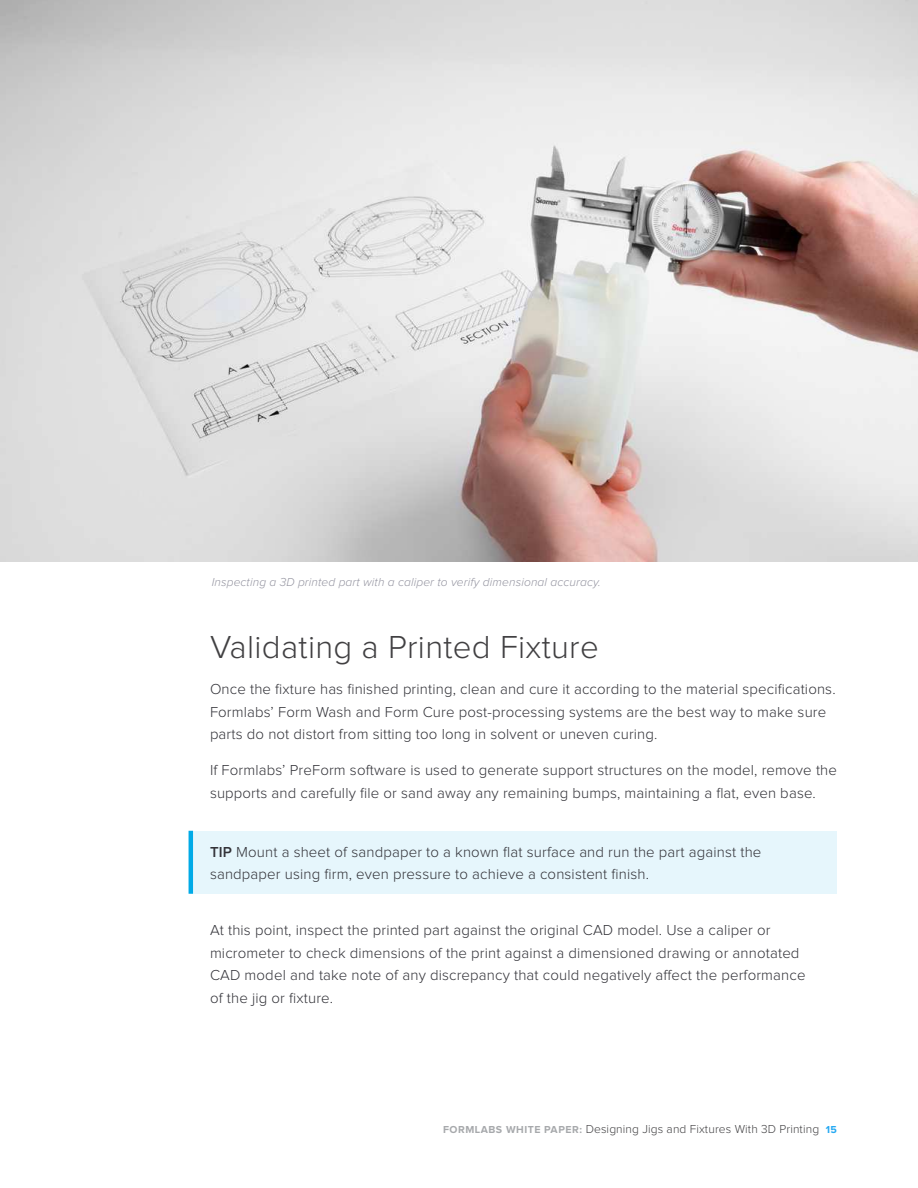
<style>
.page{position:relative;width:918px;height:1188px;background:#fff}
.page>*{position:absolute;margin:0;border:0;box-sizing:border-box;transform-origin:0 0}
.t1{font:300 33px "Proxima Nova";letter-spacing:.01em;color:#414042}
.t2{font:300 15px/22.5px "Proxima Nova";letter-spacing:.01em;color:#323238}
.t3{font:italic 300 12px "Proxima Nova";letter-spacing:.01em;color:#9494a0}
.t4{font:300 12px "Proxima Nova";letter-spacing:.01em;color:#414042}
.s1{font-weight:600}
.s2{font-weight:700;font-size:10.5px;color:#a7a9ac}
.s3{font-weight:700;font-size:10.5px;color:#26a9f2}
</style>
<div class="page">
<img style="left:0;top:0;width:918px;height:562px">
<div style="left:190px;top:831px;width:647px;height:63px;background:#e6f6fc"></div>
<hr style="left:189px;top:831px;width:4px;height:63px;background:#00aae7">
<p class="t3" style="left:212px;top:577px;width:391px">Inspecting a 3D printed part with a caliper to verify dimensional accuracy.</p>
<h1 class="t1" style="left:210px;top:633px;width:390px">Validating a Printed Fixture</h1>
<p class="t2" style="left:210px;top:679px;width:624px">Once the fixture has finished printing, clean and cure it according to the material specifications<br>Formlabs’ Form Wash and Form Cure post-processing systems are the best way to make sure parts do not distort from sitting too long in solvent or uneven curing</p>
<p class="t2" style="left:210px;top:760px;width:629px">If Formlabs’ PreForm software is used to generate support structures on the model, remove the supports and carefully file or sand away any remaining bumps, maintaining a flat, even base</p>
<p class="t2" style="left:210px;top:841px;width:553px"><span class="s1">TIP</span> Mount a sheet of sandpaper to a known flat surface and run the part against the sandpaper using firm, even pressure to achieve a consistent finish</p>
<p class="t2" style="left:210px;top:920px;width:597px">At this point, inspect the printed part against the original CAD model Use a caliper or micrometer to check dimensions of the print against a dimensioned drawing or annotated CAD model and take note of any discrepancy that could negatively affect the performance of the jig or fixture</p>
<p class="t4" style="left:443px;top:1124px;width:395px"><span class="s2">FORMLABS WHITE PAPER:</span> Designing Jigs and Fixtures With 3D Printing <span class="s3">15</span></p>
</div>
